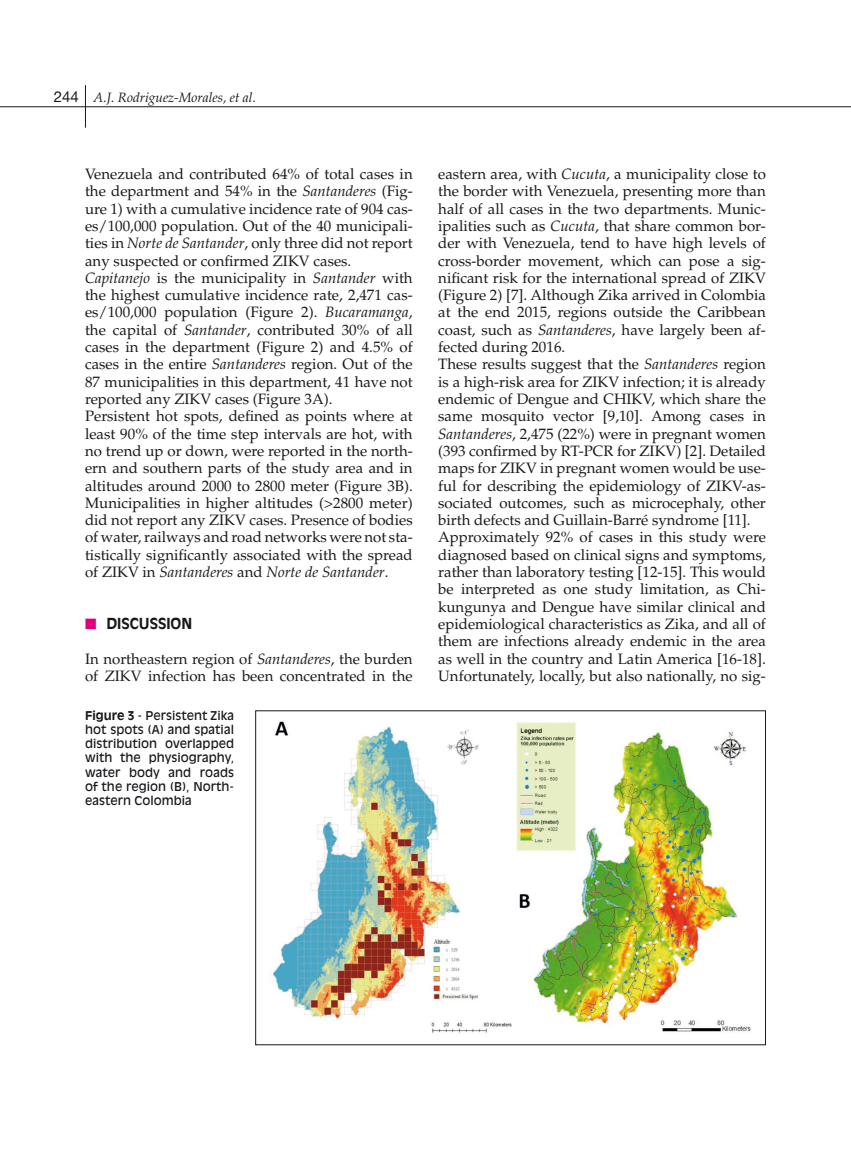
<style>
.page{position:relative;width:851px;height:1149px;background:#fff}
.page>*{position:absolute;margin:0;border:0;box-sizing:border-box;transform-origin:0 0}
.t1{font:15px/17.2px "Palatino LT Std";color:#1a171c}
.t2{font:700 15px "Antique Olive Std";color:#1a171c}
.t3{font:italic 13.5px "Palatino LT Std";color:#1a171c}
.t4{font:12px/14.2px "Antique Olive Std";color:#1a171c;text-align:justify}
.s1{font-family:"Helvetica Neue LT Std";font-style:normal;font-size:15px}
.s2{font-style:italic}
.s3{color:#e2007a}
.s4{font-weight:700}
</style>
<div class="page">
<hr style="left:85px;top:85px;width:1px;height:43px;background:#1a171c">
<hr style="left:0;top:106px;width:850px;height:1px;background:#1a171c">
<img style="left:272px;top:721px;width:479px;height:312px">
<p class="t3" style="left:54px;top:89px;width:204px"><span class="s1">244</span> A.J. Rodriguez-Morales, et al.</p>
<p class="t1" style="left:85px;top:165px;width:329px">Venezuela and contributed 64% of total cases in the department and 54% in the <span class="s2">Santanderes</span> (Fig&shy;ure 1) with a cumulative incidence rate of 904 cas&shy;es/100,000 population. Out of the 40 municipali&shy;ties in <span class="s2">Norte de Santander</span>, only three did not report any suspected or confirmed ZIKV cases.<br><span class="s2">Capitanejo</span> is the municipality in <span class="s2">Santander</span> with the highest cumulative incidence rate, 2,471 cas&shy;es/100,000 population (Figure 2). <span class="s2">Bucaramanga</span>, the capital of <span class="s2">Santander</span>, contributed 30% of all cases in the department (Figure 2) and 4.5% of cases in the entire <span class="s2">Santanderes</span> region. Out of the 87 municipalities in this department, 41 have not reported any ZIKV cases (Figure 3A).<br>Persistent hot spots, defined as points where at least 90% of the time step intervals are hot, with no trend up or down, were reported in the north&shy;ern and southern parts of the study area and in altitudes around 2000 to 2800 meter (Figure 3B).<br>Municipalities in higher altitudes (&gt;2800 meter) did not report any ZIKV cases. Presence of bodies of water, railways and road networks were not sta&shy;tistically significantly associated with the spread of ZIKV in <span class="s2">Santanderes</span> and <span class="s2">Norte de Santander</span>.</p>
<p class="t2" style="left:85px;top:614px;width:109px"><span class="s3">■</span> DISCUSSION</p>
<p class="t1" style="left:85px;top:650px;width:329px">In northeastern region of <span class="s2">Santanderes</span>, the burden of ZIKV infection has been concentrated in the</p>
<p class="t4" style="left:85px;top:708px;width:150px"><span class="s4">Figure 3</span> - Persistent Zika hot spots (A) and spatial distribution overlapped with the physiography, water body and roads of the region (B), North&shy;eastern Colombia</p>
<p class="t1" style="left:438px;top:165px;width:329px">eastern area, with <span class="s2">Cucuta</span>, a municipality close to the border with Venezuela, presenting more than half of all cases in the two departments. Munic&shy;ipalities such as <span class="s2">Cucuta</span>, that share common bor&shy;der with Venezuela, tend to have high levels of cross-border movement, which can pose a sig&shy;nificant risk for the international spread of ZIKV (Figure 2) [7]. Although Zika arrived in Colombia at the end 2015, regions outside the Caribbean coast, such as <span class="s2">Santanderes</span>, have largely been af&shy;fected during 2016.<br>These results suggest that the <span class="s2">Santanderes</span> region is a high-risk area for ZIKV infection; it is already endemic of Dengue and CHIKV, which share the same mosquito vector [9,10]. Among cases in <span class="s2">Santanderes</span>, 2,475 (22%) were in pregnant women (393 confirmed by RT-PCR for ZIKV) [2]. Detailed maps for ZIKV in pregnant women would be use&shy;ful for describing the epidemiology of ZIKV-as&shy;sociated outcomes, such as microcephaly, other birth defects and Guillain-Barré syndrome [11].<br>Approximately 92% of cases in this study were diagnosed based on clinical signs and symptoms, rather than laboratory testing [12-15]. This would be interpreted as one study limitation, as Chi&shy;kungunya and Dengue have similar clinical and epidemiological characteristics as Zika, and all of them are infections already endemic in the area as well in the country and Latin America [16-18].<br>Unfortunately, locally, but also nationally, no sig-</p>
</div>
